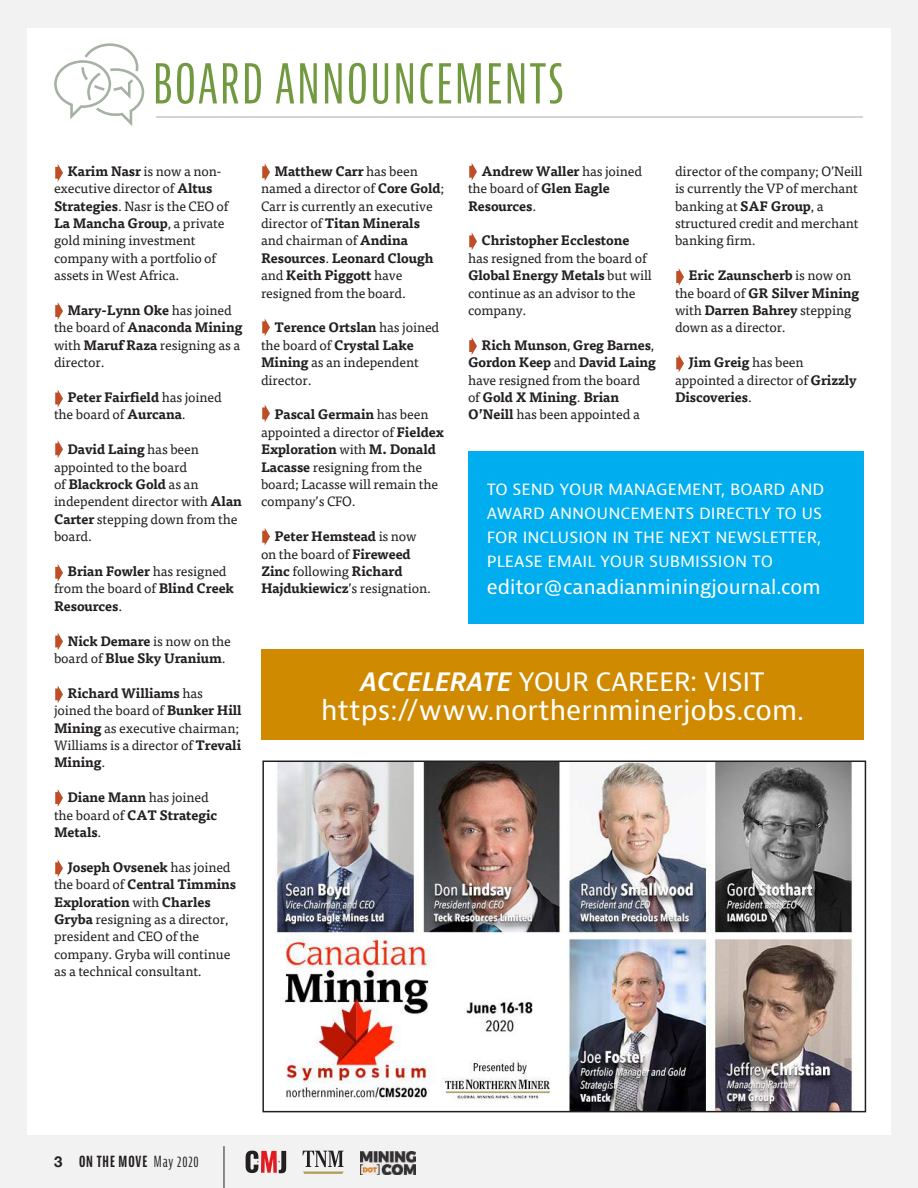
<style>
.page{position:relative;width:918px;height:1188px;background:#f2f2f2}
.page>*{position:absolute;margin:0;border:0;box-sizing:border-box;transform-origin:0 0}
.t1{font:extra-condensed 58.5px "Bernino Sans";letter-spacing:.03em;color:#71993f}
.t2{font:27px/28.5px "Bernina Sans";color:#fff;text-align:center}
.t3{font:19.5px "Bernina Sans";color:#fff}
.t4{font:16.5px/24px "Bernina Sans";color:#fff}
.t5{font:700 extra-condensed 15px "Bernina Sans";letter-spacing:.06em;color:#231f20}
.t6{font:13.5px/17.4px "Tisa Pro";letter-spacing:-.01em;color:#231f20}
.t7{font:700 13.5px/17.4px "Tisa Pro";letter-spacing:-.01em;color:#231f20}
.s1{font-weight:700}
.s2{font-weight:400}
.s3{font-weight:600;font-style:italic}
.s4{font-family:"Helvetica Neue";font-stretch:normal}
</style>
<div class="page">
<div style="left:27px;top:28px;width:864px;height:1107px;background:#fff"></div>
<hr style="left:224px;top:1146px;width:1px;height:42px;background:#231f20">
<svg style="left:246px;top:1151px;width:40px;height:22px"></svg>
<svg style="left:303px;top:1151px;width:41px;height:23px"></svg>
<img style="left:360px;top:1151px;width:56px;height:23px">
<svg style="left:54px;top:43px;width:90px;height:83px"></svg>
<hr style="left:156px;top:117px;width:707px;height:1px;background:#a4b1a3">
<svg style="left:55px;top:164px;width:8px;height:18px"></svg>
<svg style="left:55px;top:302px;width:8px;height:18px"></svg>
<svg style="left:55px;top:390px;width:8px;height:17px"></svg>
<svg style="left:55px;top:440px;width:8px;height:18px"></svg>
<svg style="left:262px;top:163px;width:8px;height:18px"></svg>
<svg style="left:262px;top:319px;width:8px;height:17px"></svg>
<svg style="left:469px;top:233px;width:8px;height:17px"></svg>
<svg style="left:55px;top:789px;width:8px;height:18px"></svg>
<svg style="left:676px;top:268px;width:8px;height:18px"></svg>
<svg style="left:55px;top:564px;width:8px;height:18px"></svg>
<svg style="left:55px;top:633px;width:8px;height:17px"></svg>
<svg style="left:469px;top:337px;width:8px;height:18px"></svg>
<svg style="left:55px;top:686px;width:8px;height:17px"></svg>
<svg style="left:676px;top:355px;width:8px;height:17px"></svg>
<div style="left:468px;top:451px;width:396px;height:173px;background:#00aeef"></div>
<svg style="left:469px;top:163px;width:8px;height:18px"></svg>
<div style="left:261px;top:649px;width:603px;height:91px;background:#cf8a00"></div>
<img style="left:275px;top:764px;width:579px;height:345px">
<div style="left:262px;top:761px;width:604px;height:351px;border:2px solid #231f20"></div>
<svg style="left:55px;top:859px;width:8px;height:18px"></svg>
<svg style="left:262px;top:528px;width:8px;height:18px"></svg>
<svg style="left:262px;top:405px;width:8px;height:17px"></svg>
<h1 class="t1" style="left:153px;top:49px;width:412px">BOARD ANNOUNCEMENTS</h1>
<p class="t6" style="left:54px;top:162px;width:176px;text-indent:14px"><span class="s1">Karim Nasr</span> is now a non&shy;executive director of <span class="s1">Altus<br>Strategies</span>. Nasr is the CEO of<br><span class="s1">La Mancha Group</span>, a private gold mining investment company with a portfolio of assets in West Africa.</p>
<p class="t6" style="left:54px;top:301px;width:190px;text-indent:14px"><span class="s1">Mary-Lynn Oke</span> has joined the board of <span class="s1">Anaconda Mining </span>with <span class="s1">Maruf Raza</span> resigning as a director.</p>
<p class="t7" style="left:54px;top:388px;width:169px;text-indent:14px">Peter Fairfield <span class="s2">has joined the board of</span> Aurcana<span class="s2">.</span></p>
<p class="t6" style="left:54px;top:440px;width:190px;text-indent:14px"><span class="s1">David Laing</span> has been appointed to the board<br>of <span class="s1">Blackrock Gold</span> as an independent director with <span class="s1">Alan<br>Carter</span> stepping down from the board.</p>
<p class="t7" style="left:54px;top:562px;width:182px;text-indent:14px">Brian Fowler <span class="s2">has resigned from the board of</span> Blind Creek<br>Resources<span class="s2">.</span></p>
<p class="t7" style="left:54px;top:631px;width:179px;text-indent:14px">Nick Demare <span class="s2">is now on the board of</span> Blue Sky Uranium<span class="s2">.</span></p>
<p class="t6" style="left:54px;top:684px;width:189px;text-indent:14px"><span class="s1">Richard Williams</span> has joined the board of <span class="s1">Bunker Hill<br>Mining</span> as executive chairman;<br>Williams is a director of <span class="s1">Trevali<br>Mining</span>.</p>
<p class="t7" style="left:54px;top:788px;width:165px;text-indent:14px">Diane Mann <span class="s2">has joined the board of</span> CAT Strategic<br>Metals<span class="s2">.</span></p>
<p class="t6" style="left:54px;top:858px;width:184px;text-indent:14px"><span class="s1">Joseph Ovsenek</span> has joined the board of <span class="s1">Central Timmins<br>Exploration</span> with <span class="s1">Charles<br>Gryba</span> resigning as a director, president and CEO of the company. Gryba will continue as a technical consultant.</p>
<p class="t6" style="left:261px;top:162px;width:185px;text-indent:14px"><span class="s1">Matthew Carr</span> has been named a director of <span class="s1">Core Gold</span>;<br>Carr is currently an executive director of <span class="s1">Titan Minerals </span>and chairman of <span class="s1">Andina<br>Resources</span>. <span class="s1">Leonard Clough </span>and <span class="s1">Keith Piggott</span> have resigned from the board.</p>
<p class="t6" style="left:261px;top:318px;width:180px;text-indent:14px"><span class="s1">Terence Ortslan</span> has joined the board of <span class="s1">Crystal Lake<br>Mining</span> as an independent director.</p>
<p class="t6" style="left:261px;top:405px;width:184px;text-indent:14px"><span class="s1">Pascal Germain</span> has been appointed a director of <span class="s1">Fieldex<br>Exploration</span> with <span class="s1">M. Donald<br>Lacasse</span> resigning from the board; Lacasse will remain the company’s CFO.</p>
<p class="t7" style="left:261px;top:527px;width:172px;text-indent:14px">Peter Hemstead <span class="s2">is now on the board of</span> Fireweed<br>Zinc <span class="s2">following</span> Richard<br>Hajdukiewicz<span class="s2">’s resignation.</span></p>
<p class="t7" style="left:468px;top:162px;width:176px;text-indent:14px">Andrew Waller <span class="s2">has joined the board of</span> Glen Eagle<br>Resources<span class="s2">.</span></p>
<p class="t7" style="left:482px;top:231px;width:150px">Christopher Ecclestone</p>
<p class="t6" style="left:468px;top:249px;width:185px">has resigned from the board of<br><span class="s1">Global Energy Metals</span> but will continue as an advisor to the company.</p>
<p class="t7" style="left:468px;top:336px;width:190px;text-indent:14px">Rich Munson<span class="s2">,</span> Greg Barnes<span class="s2">,<br></span>Gordon Keep <span class="s2">and</span> David Laing <span class="s2">have resigned from the board<br>of</span> Gold X Mining<span class="s2">.</span> Brian<br>O’Neill <span class="s2">has been appointed a</span></p>
<p class="t6" style="left:675px;top:162px;width:189px">director of the company; O’Neill is currently the VP of merchant banking at <span class="s1">SAF Group</span>, a structured credit and merchant banking firm.</p>
<p class="t6" style="left:675px;top:266px;width:186px;text-indent:14px"><span class="s1">Eric Zaunscherb</span> is now on the board of <span class="s1">GR Silver Mining </span>with <span class="s1">Darren Bahrey</span> stepping down as a director.</p>
<p class="t6" style="left:675px;top:353px;width:183px;text-indent:14px"><span class="s1">Jim Greig</span> has been appointed a director of <span class="s1">Grizzly<br>Discoveries</span>.</p>
<p class="t4" style="left:487px;top:477px;width:339px">TO SEND YOUR MANAGEMENT, BOARD AND AWARD ANNOUNCEMENTS DIRECTLY TO US FOR INCLUSION IN THE NEXT NEWSLETTER, PLEASE EMAIL YOUR SUBMISSION TO</p>
<h3 class="t3" style="left:487px;top:574px;width:335px">editor@canadianminingjournal.com</h3>
<h2 class="t2" style="left:321px;top:668px;width:484px"><span class="s3">ACCELERATE</span> YOUR CAREER: VISIT https://www.northernminerjobs.com.</h2>
<p class="t5" style="left:54px;top:1153px;width:146px"><span class="s4">3</span> ON THE MOVE <span class="s2">May 2020</span></p>
</div>
